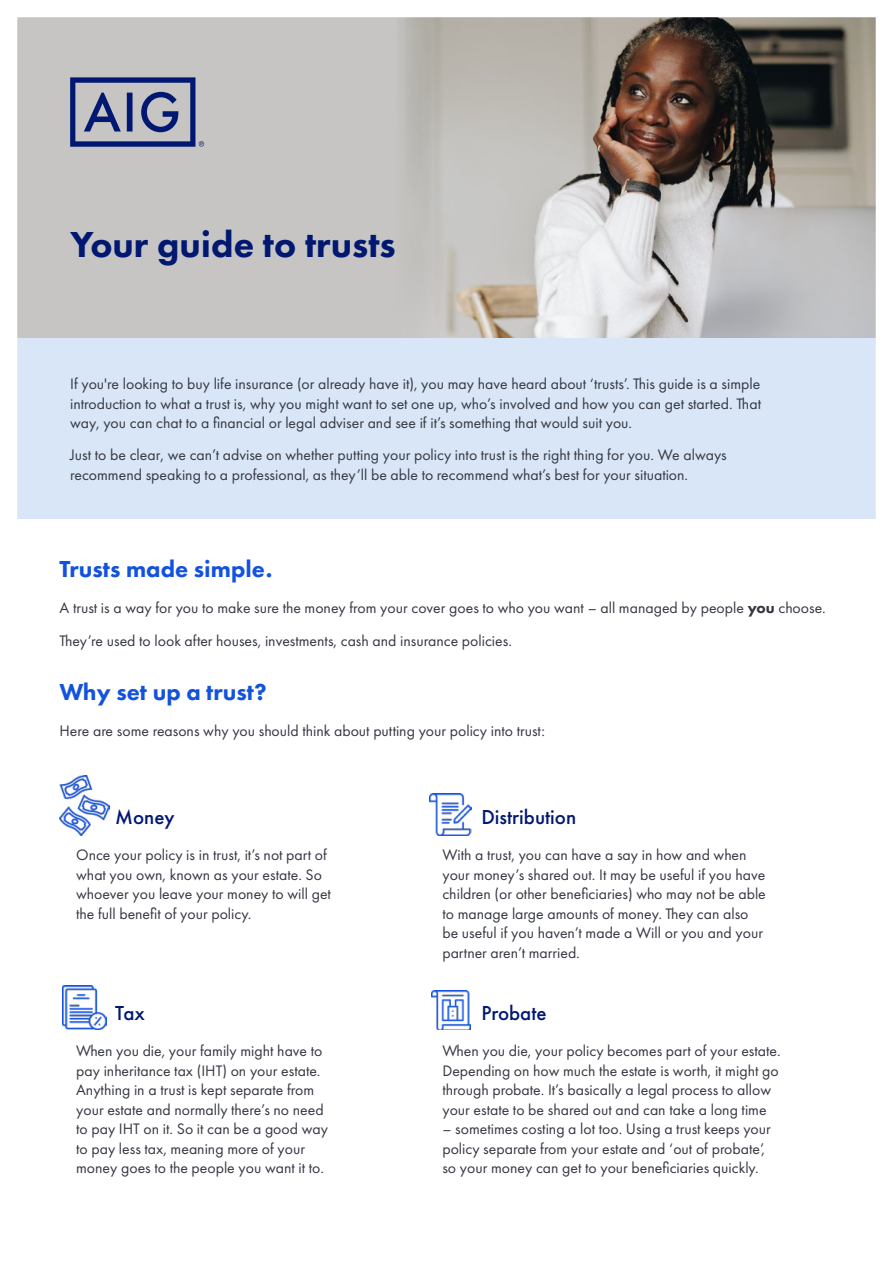
<style>
.page{position:relative;width:893px;height:1263px;background:#fff}
.page>*{position:absolute;margin:0;border:0;box-sizing:border-box;transform-origin:0 0}
.t1{font:800 37.5px "Futura PT";color:#001871}
.t2{font:800 24px "Futura PT";color:#1352de}
.t3{font:500 21px "Futura PT";color:#001871}
.t4{font:15.75px/19.5px "Futura PT";color:#343741}
.s1{font-weight:800}
</style>
<div class="page">
<svg style="left:17px;top:17px;width:859px;height:502px;background:#c0c3c7"></svg>
<svg style="left:70px;top:77px;width:134px;height:70px;background:#7f87a5"></svg>
<img style="left:429px;top:794px;width:43px;height:42px">
<img style="left:60px;top:776px;width:49px;height:60px">
<img style="left:431px;top:990px;width:39px;height:40px">
<img style="left:63px;top:985px;width:43px;height:45px">
<h1 class="t1" style="left:70px;top:221px;width:327px">Your guide to trusts</h1>
<p class="t4" style="left:70px;top:374px;width:692px;text-align:justify">If you're looking to buy life insurance (or already have it), you may have heard about ‘trusts’. This guide is a simple introduction to what a trust is, why you might want to set one up, who’s involved and how you can get started. That way, you can chat to a financial or legal adviser and see if it’s something that would suit you.</p>
<p class="t4" style="left:70px;top:445px;width:658px">Just to be clear, we can’t advise on whether putting your policy into trust is the right thing for you. We always recommend speaking to a professional, as they’ll be able to recommend what’s best for your situation.</p>
<h2 class="t2" style="left:60px;top:554px;width:214px">Trusts made simple.</h2>
<p class="t4" style="left:60px;top:592px;width:768px;line-height:32.2px">A trust is a way for you to make sure the money from your cover goes to who you want – all managed by people <span class="s1">you</span> choose.<br>They’re used to look after houses, investments, cash and insurance policies.</p>
<h2 class="t2" style="left:60px;top:677px;width:209px">Why set up a trust?</h2>
<p class="t4" style="left:60px;top:721px;width:487px">Here are some reasons why you should think about putting your policy into trust:</p>
<h3 class="t3" style="left:115px;top:804px;width:61px">Money</h3>
<p class="t4" style="left:76px;top:845px;width:256px">Once your policy is in trust, it’s not part of what you own, known as your estate. So whoever you leave your money to will get the full benefit of your policy.</p>
<h3 class="t3" style="left:115px;top:1000px;width:31px">Tax</h3>
<p class="t4" style="left:76px;top:1041px;width:253px">When you die, your family might have to pay inheritance tax (IHT) on your estate.<br>Anything in a trust is kept separate from your estate and normally there’s no need to pay IHT on it. So it can be a good way to pay less tax, meaning more of your money goes to the people you want it to.</p>
<h3 class="t3" style="left:481px;top:804px;width:96px">Distribution</h3>
<p class="t4" style="left:442px;top:845px;width:325px">With a trust, you can have a say in how and when your money’s shared out. It may be useful if you have children (or other beneficiaries) who may not be able to manage large amounts of money. They can also be useful if you haven’t made a Will or you and your partner aren’t married.</p>
<h3 class="t3" style="left:481px;top:1000px;width:67px">Probate</h3>
<p class="t4" style="left:442px;top:1041px;width:340px">When you die, your policy becomes part of your estate.<br>Depending on how much the estate is worth, it might go through probate. It’s basically a legal process to allow your estate to be shared out and can take a long time</p>
<p class="t4" style="left:442px;top:1119px;width:330px">– sometimes costing a lot too. Using a trust keeps your policy separate from your estate and ‘out of probate’, so your money can get to your beneficiaries quickly.</p>
</div>
